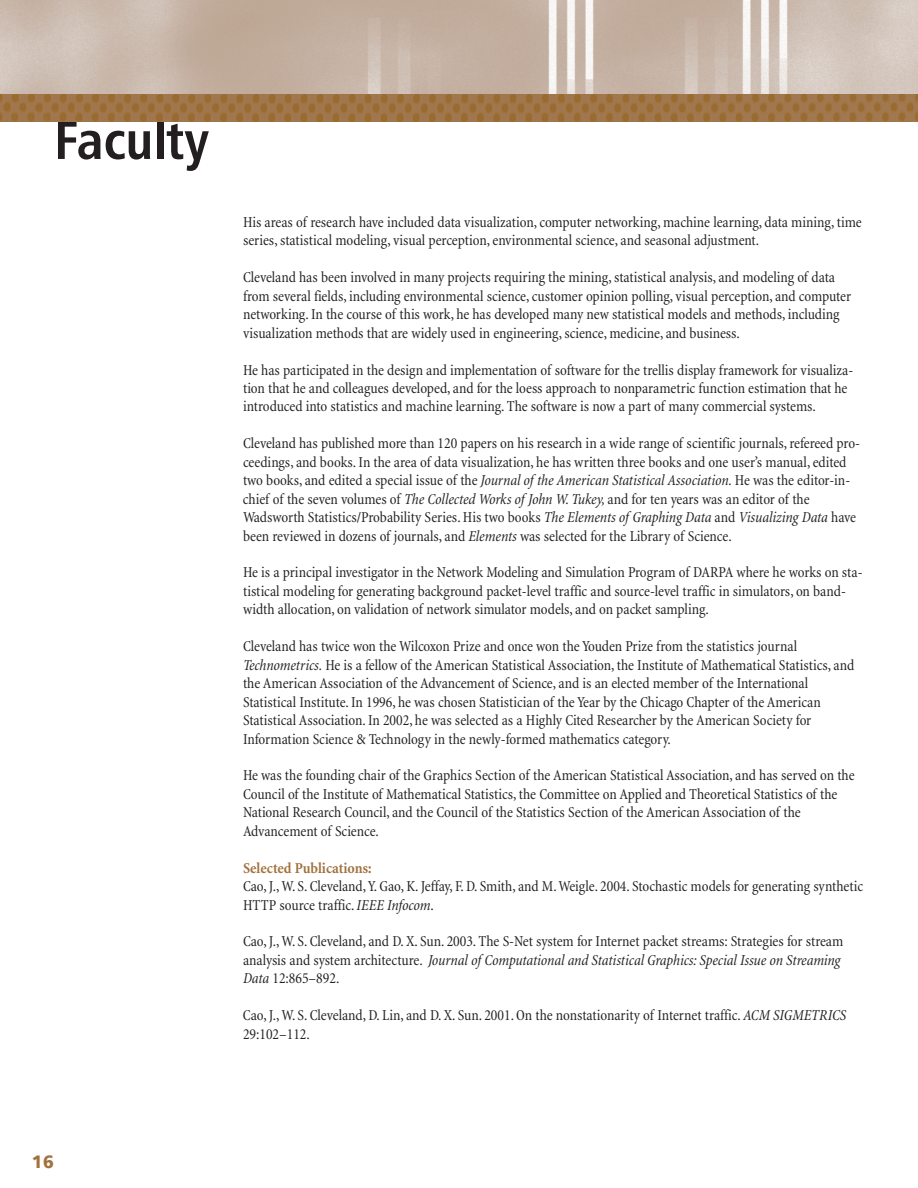
<style>
.page{position:relative;width:918px;height:1188px;background:#fff}
.page>*{position:absolute;margin:0;border:0;box-sizing:border-box;transform-origin:0 0}
.t1{font:54px "Humanist 777 BT Bold Condensed B";color:#231f20}
.t2{font:18px "Humanist 777 BT Black B";color:#a1723e}
.t3{font:condensed 15.3px/18.5px "Minion";letter-spacing:-.005em;color:#231f20}
.t4{font:700 condensed 15.3px "Minion";letter-spacing:-.005em;color:#a1723e}
.s1{font-style:italic}
</style>
<div class="page">
<img style="left:0;top:0;width:918px;height:94px">
<img style="left:0;top:94px;width:918px;height:28px">
<h1 class="t1" style="left:54px;top:119px;width:157px">Faculty</h1>
<p class="t3" style="left:243px;top:214px;width:620px">His areas of research have included data visualization, computer networking, machine learning, data mining, time series, statistical modeling, visual perception, environmental science, and seasonal adjustment.</p>
<p class="t3" style="left:243px;top:270px;width:610px">Cleveland has been involved in many projects requiring the mining, statistical analysis, and modeling of data from several fields, including environmental science, customer opinion polling, visual perception, and computer networking. In the course of this work, he has developed many new statistical models and methods, including visualization methods that are widely used in engineering, science, medicine, and business.</p>
<p class="t3" style="left:243px;top:362px;width:612px">He has participated in the design and implementation of software for the trellis display framework for visualiza&shy;tion that he and colleagues developed, and for the loess approach to nonparametric function estimation that he introduced into statistics and machine learning. The software is now a part of many commercial systems.</p>
<p class="t3" style="left:243px;top:436px;width:619px">Cleveland has published more than 120 papers on his research in a wide range of scientific journals, refereed pro&shy;ceedings, and books. In the area of data visualization, he has written three books and one user’s manual, edited two books, and edited a special issue of the <span class="s1">Journal of the American Statistical Association.</span> He was the editor-in&shy;chief of the seven volumes of <span class="s1">The Collected Works of John W. Tukey,</span> and for ten years was an editor of the Wadsworth Statistics/Probability Series. His two books <span class="s1">The Elements of Graphing Data</span> and <span class="s1">Visualizing Data</span> have been reviewed in dozens of journals, and <span class="s1">Elements</span> was selected for the Library of Science.</p>
<p class="t3" style="left:243px;top:565px;width:621px">He is a principal investigator in the Network Modeling and Simulation Program of DARPA where he works on sta&shy;tistical modeling for generating background packet-level traffic and source-level traffic in simulators, on band&shy;width allocation, on validation of network simulator models, and on packet sampling.</p>
<p class="t3" style="left:243px;top:639px;width:613px">Cleveland has twice won the Wilcoxon Prize and once won the Youden Prize from the statistics journal <span class="s1">Technometrics.</span> He is a fellow of the American Statistical Association, the Institute of Mathematical Statistics, and the American Association of the Advancement of Science, and is an elected member of the International Statistical Institute. In 1996, he was chosen Statistician of the Year by the Chicago Chapter of the American Statistical Association. In 2002, he was selected as a Highly Cited Researcher by the American Society for Information Science &amp; Technology in the newly-formed mathematics category.</p>
<p class="t3" style="left:243px;top:768px;width:613px">He was the founding chair of the Graphics Section of the American Statistical Association, and has served on the Council of the Institute of Mathematical Statistics, the Committee on Applied and Theoretical Statistics of the National Research Council, and the Council of the Statistics Section of the American Association of the Advancement of Science.</p>
<p class="t4" style="left:243px;top:862px;width:130px">Selected Publications:</p>
<p class="t3" style="left:243px;top:878px;width:622px">Cao, J., W. S. Cleveland,Y. Gao, K. Jeffay, F. D. Smith, and M. Weigle. 2004. Stochastic models for generating synthetic<br>HTTP source traffic.<span class="s1">IEEE Infocom</span>.</p>
<p class="t3" style="left:243px;top:934px;width:602px">Cao, J., W. S. Cleveland, and D. X. Sun. 2003. The S-Net system for Internet packet streams: Strategies for stream analysis and system architecture. <span class="s1">Journal of Computational and Statistical Graphics: Special Issue on Streaming<br>Data</span> 12:865–892.</p>
<p class="t3" style="left:243px;top:1008px;width:605px">Cao, J., W. S. Cleveland, D. Lin, and D. X. Sun. 2001. On the nonstationarity of Internet traffic.<span class="s1">ACM SIGMETRICS<br></span>29:102–112.</p>
<p class="t2" style="left:32px;top:1154px;width:24px">16</p>
</div>
